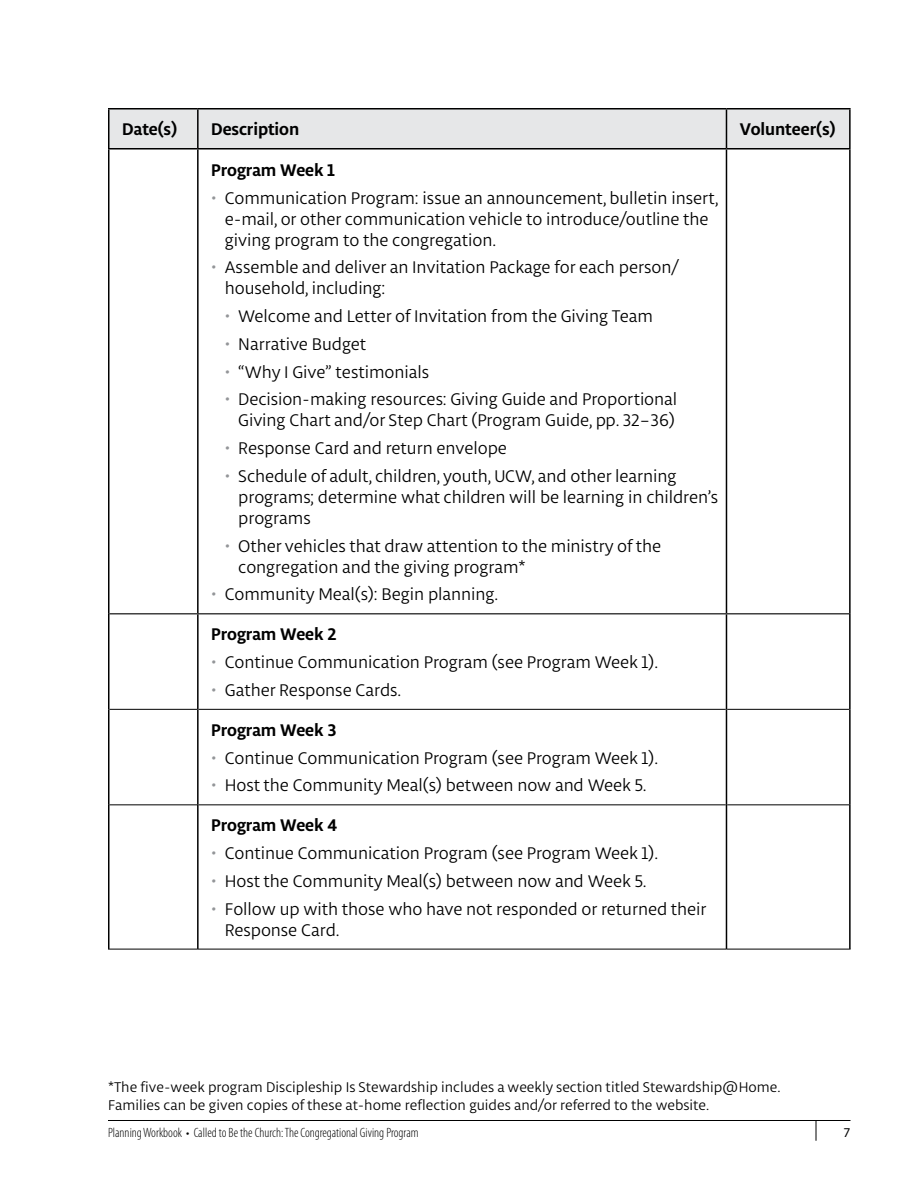
<style>
.page{position:relative;width:918px;height:1188px;background:#fff}
.page>*{position:absolute;margin:0;border:0;box-sizing:border-box;transform-origin:0 0}
.t1{font:18px/21px "Libertad";letter-spacing:-.005em;color:#000}
.table_head{font:700 18px "Libertad";letter-spacing:-.005em;color:#000}
.t2{font:15px/18px "Libertad";color:#000}
.t3{font:300 condensed 13.5px "Myriad Pro";color:#000}
.t4{font:13.5px "Myriad Pro";color:#000}
.s1{color:#939598}
</style>
<div class="page">
<hr style="left:108px;top:1120px;width:742px;height:1px;background:#000">
<svg style="left:816px;top:1121px;width:1px;height:20px"></svg>
<div style="left:40px;top:108px;width:34px;height:34px;border:1px solid #fff;border-radius:50%"></div>
<div style="left:40px;top:577px;width:34px;height:34px;border:1px solid #fff;border-radius:50%"></div>
<div style="left:40px;top:1046px;width:34px;height:34px;border:1px solid #fff;border-radius:50%"></div>
<div style="left:110px;top:110px;width:739px;height:38px;background:#e6e7e8"></div>
<hr style="left:198px;top:108px;width:528px;height:2px;background:#000">
<hr style="left:198px;top:148px;width:528px;height:2px;background:#000">
<hr style="left:110px;top:709px;width:87px;height:1px;background:#000">
<hr style="left:199px;top:709px;width:527px;height:1px;background:#000">
<hr style="left:727px;top:709px;width:122px;height:1px;background:#000">
<hr style="left:110px;top:805px;width:87px;height:1px;background:#000">
<hr style="left:199px;top:805px;width:527px;height:1px;background:#000">
<hr style="left:727px;top:805px;width:122px;height:1px;background:#000">
<hr style="left:108px;top:108px;width:90px;height:2px;background:#000">
<hr style="left:108px;top:109px;width:2px;height:39px;background:#000">
<hr style="left:197px;top:109px;width:2px;height:39px;background:#000">
<hr style="left:108px;top:148px;width:90px;height:2px;background:#000">
<hr style="left:108px;top:150px;width:2px;height:464px;background:#000">
<hr style="left:197px;top:150px;width:2px;height:463px;background:#000">
<hr style="left:108px;top:614px;width:2px;height:95px;background:#000">
<hr style="left:197px;top:614px;width:2px;height:95px;background:#000">
<hr style="left:108px;top:709px;width:2px;height:96px;background:#000">
<hr style="left:197px;top:709px;width:2px;height:96px;background:#000">
<hr style="left:108px;top:805px;width:2px;height:144px;background:#000">
<hr style="left:197px;top:805px;width:2px;height:144px;background:#000">
<hr style="left:726px;top:108px;width:125px;height:2px;background:#000">
<hr style="left:726px;top:109px;width:1px;height:39px;background:#000">
<hr style="left:849px;top:109px;width:2px;height:39px;background:#000">
<hr style="left:726px;top:148px;width:125px;height:2px;background:#000">
<hr style="left:726px;top:150px;width:1px;height:463px;background:#000">
<hr style="left:849px;top:150px;width:2px;height:464px;background:#000">
<hr style="left:726px;top:614px;width:1px;height:95px;background:#000">
<hr style="left:849px;top:614px;width:2px;height:95px;background:#000">
<hr style="left:726px;top:709px;width:1px;height:96px;background:#000">
<hr style="left:849px;top:709px;width:2px;height:96px;background:#000">
<hr style="left:726px;top:805px;width:1px;height:144px;background:#000">
<hr style="left:849px;top:805px;width:2px;height:144px;background:#000">
<hr style="left:108px;top:949px;width:90px;height:1px;background:#000">
<hr style="left:198px;top:949px;width:528px;height:1px;background:#000">
<hr style="left:726px;top:949px;width:125px;height:1px;background:#000">
<hr style="left:110px;top:613px;width:88px;height:1px;background:#000">
<hr style="left:198px;top:613px;width:528px;height:1px;background:#000">
<hr style="left:726px;top:613px;width:123px;height:1px;background:#000">
<p class="table_head" style="left:122px;top:117px;width:56px">Date(s)</p>
<p class="table_head" style="left:211px;top:117px;width:89px">Description</p>
<p class="table_head" style="left:740px;top:117px;width:97px">Volunteer(s)</p>
<p class="table_head" style="left:211px;top:158px;width:125px">Program Week 1</p>
<p class="t1" style="left:225px;top:187px;width:495px;text-indent:-14px"><span class="s1">•</span> Communication Program: issue an announcement, bulletin insert, e-mail, or other communication vehicle to introduce/outline the giving program to the congregation.</p>
<p class="t1" style="left:225px;top:257px;width:456px;text-indent:-14px"><span class="s1">•</span> Assemble and deliver an Invitation Package for each person/ household, including:</p>
<p class="t1" style="left:225px;top:305px;width:430px"><span class="s1">•</span> Welcome and Letter of Invitation from the Giving Team</p>
<p class="t1" style="left:225px;top:333px;width:143px"><span class="s1">•</span> Narrative Budget</p>
<p class="t1" style="left:225px;top:361px;width:206px"><span class="s1">•</span> “Why I Give” testimonials</p>
<p class="t1" style="left:225px;top:389px;width:454px;text-align:right"><span class="s1">•</span> Decision-making resources: Giving Guide and Proportional<br>Giving Chart and/or Step Chart (Program Guide, pp. 32–36)</p>
<p class="t1" style="left:225px;top:437px;width:284px"><span class="s1">•</span> Response Card and return envelope</p>
<p class="t1" style="left:238px;top:465px;width:481px;text-indent:-14px"><span class="s1">•</span> Schedule of adult, children, youth, UCW, and other learning programs; determine what children will be learning in children’s programs</p>
<p class="t1" style="left:238px;top:535px;width:425px;text-indent:-14px"><span class="s1">•</span> Other vehicles that draw attention to the ministry of the congregation and the giving program*</p>
<p class="t1" style="left:211px;top:584px;width:288px"><span class="s1">•</span> Community Meal(s): Begin planning.</p>
<p class="table_head" style="left:211px;top:622px;width:127px">Program Week 2</p>
<p class="t1" style="left:211px;top:651px;width:448px"><span class="s1">•</span> Continue Communication Program (see Program Week 1).</p>
<p class="t1" style="left:211px;top:679px;width:191px"><span class="s1">•</span> Gather Response Cards.</p>
<p class="table_head" style="left:211px;top:718px;width:127px">Program Week 3</p>
<p class="t1" style="left:211px;top:747px;width:448px"><span class="s1">•</span> Continue Communication Program (see Program Week 1).</p>
<p class="t1" style="left:211px;top:775px;width:437px"><span class="s1">•</span> Host the Community Meal(s) between now and Week 5.</p>
<p class="table_head" style="left:211px;top:813px;width:127px">Program Week 4</p>
<p class="t1" style="left:211px;top:842px;width:448px"><span class="s1">•</span> Continue Communication Program (see Program Week 1).</p>
<p class="t1" style="left:211px;top:870px;width:437px"><span class="s1">•</span> Host the Community Meal(s) between now and Week 5.</p>
<p class="t1" style="left:225px;top:898px;width:483px;text-indent:-14px"><span class="s1">•</span> Follow up with those who have not responded or returned their<br>Response Card.</p>
<p class="t2" style="left:108px;top:1077px;width:674px">*The five-week program Discipleship Is Stewardship includes a weekly section titled Stewardship@Home.<br>Families can be given copies of these at-home reflection guides and/or referred to the website.</p>
<p class="t3" style="left:108px;top:1125px;width:312px">Planning Workbook • Called to Be the Church: The Congregational Giving Program</p>
<p class="t4" style="left:844px;top:1125px;width:8px">7</p>
</div>
